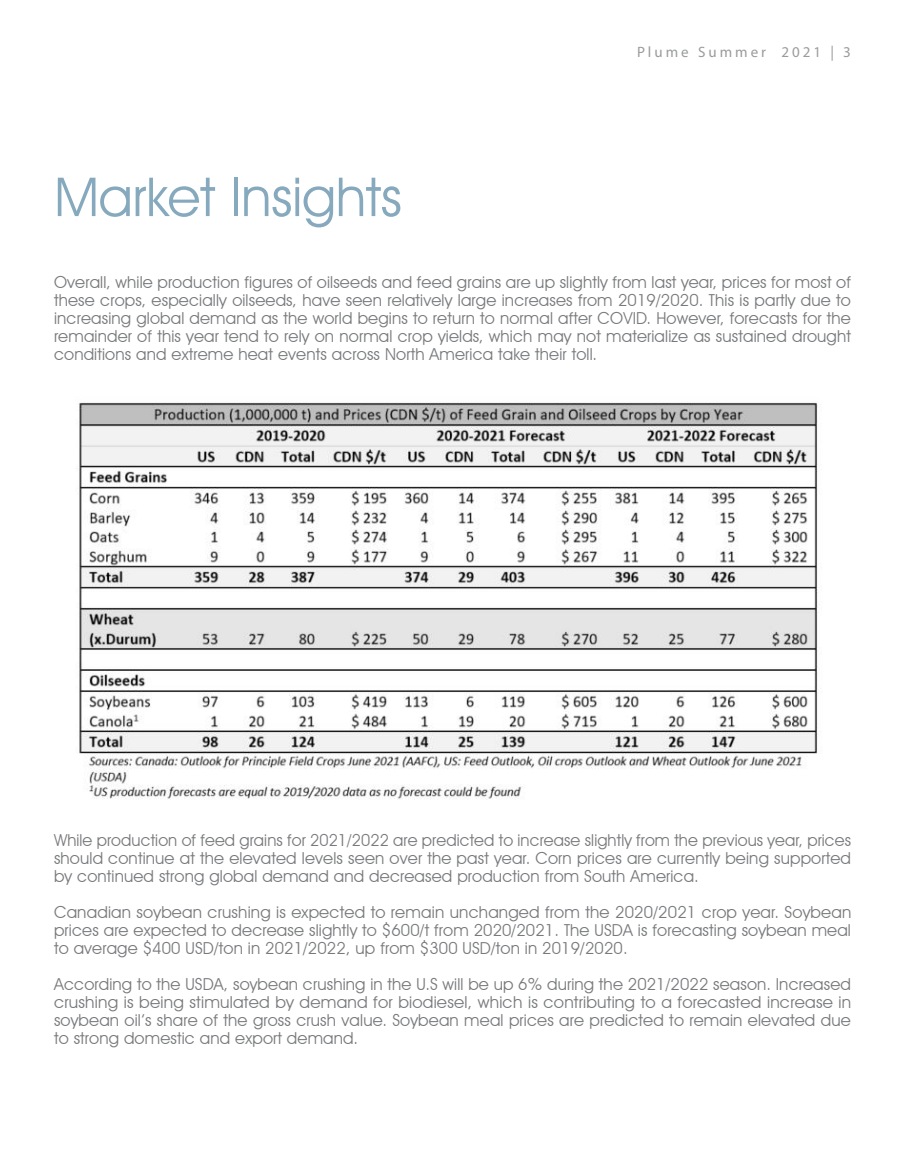
<style>
.page{position:relative;width:905px;height:1175px;background:#fff}
.page>*{position:absolute;margin:0;border:0;box-sizing:border-box;transform-origin:0 0}
.t1{font:54px "Avant Garde IT Cby BT";color:#6894ad}
.t2{font:16.5px/18px "Avant Garde IT Cby BT";letter-spacing:.01em;color:#77797c;text-align:justify}
.t3{font:15px "Myriad Pro";letter-spacing:.2em;color:#999b9c}
</style>
<div class="page">
<img style="left:76px;top:402px;width:743px;height:398px">
<h1 class="t1" style="left:54px;top:164px;width:349px">Market Insights</h1>
<p class="t3" style="left:637px;top:43px;width:215px">Plume Summer 2021 | 3</p>
<p class="t2" style="left:54px;top:273px;width:798px">Overall, while production figures of oilseeds and feed grains are up slightly from last year, prices for most of these crops, especially oilseeds, have seen relatively large increases from 2019/2020. This is partly due to increasing global demand as the world begins to return to normal after COVID. However, forecasts for the remainder of this year tend to rely on normal crop yields, which may not materialize as sustained drought conditions and extreme heat events across North America take their toll.</p>
<p class="t2" style="left:54px;top:831px;width:798px">While production of feed grains for 2021/2022 are predicted to increase slightly from the previous year, prices should continue at the elevated levels seen over the past year. Corn prices are currently being supported by continued strong global demand and decreased production from South America.</p>
<p class="t2" style="left:54px;top:903px;width:798px">Canadian soybean crushing is expected to remain unchanged from the 2020/2021 crop year. Soybean prices are expected to decrease slightly to $600/t from 2020/2021. The USDA is forecasting soybean meal to average $400 USD/ton in 2021/2022, up from $300 USD/ton in 2019/2020.</p>
<p class="t2" style="left:54px;top:975px;width:798px">According to the USDA, soybean crushing in the U.S will be up 6% during the 2021/2022 season. Increased crushing is being stimulated by demand for biodiesel, which is contributing to a forecasted increase in soybean oil’s share of the gross crush value. Soybean meal prices are predicted to remain elevated due to strong domestic and export demand.</p>
</div>
